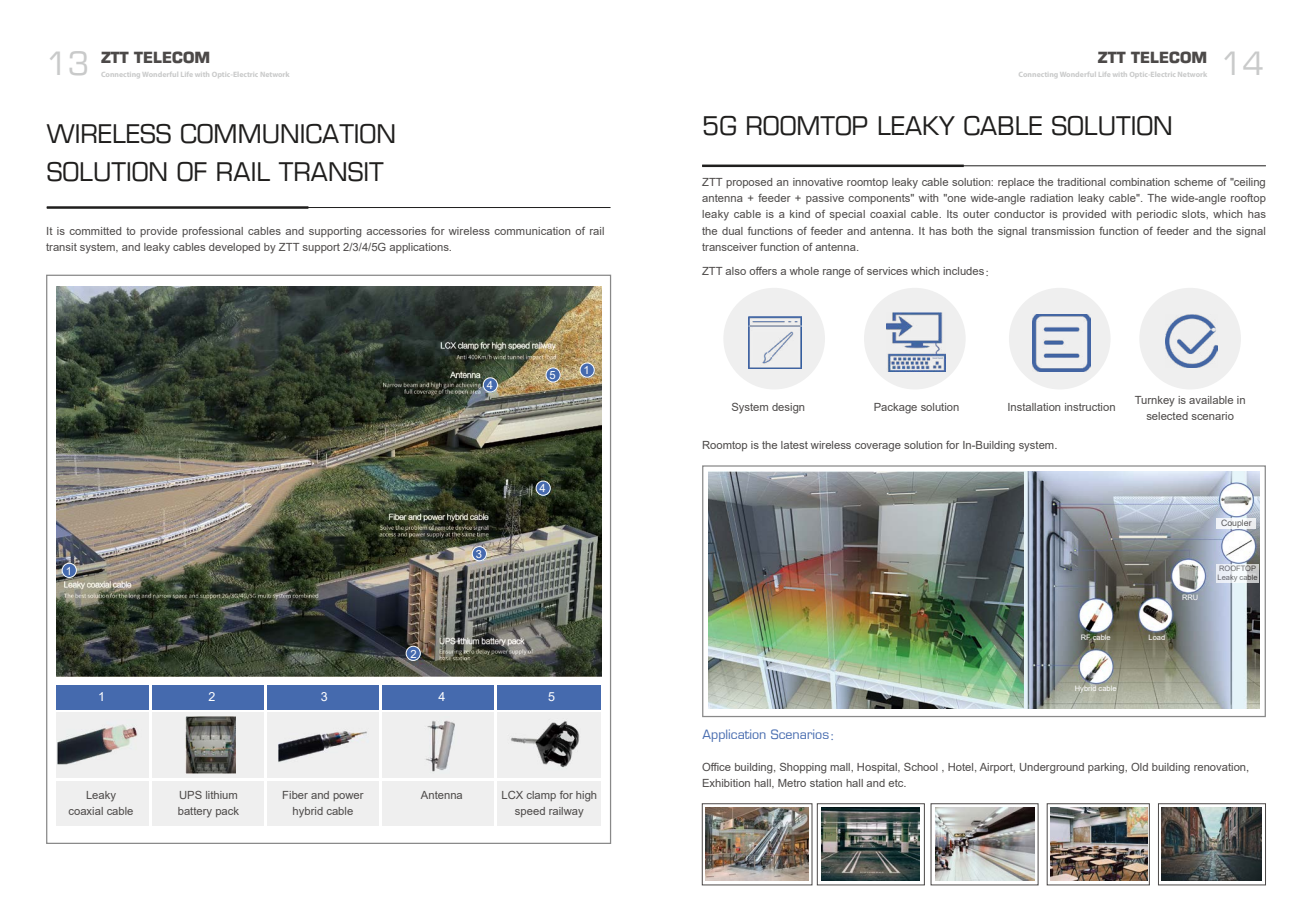
<style>
.page{position:relative;width:1312px;height:922px;background:#fff}
.page>*{position:absolute;margin:0;border:0;box-sizing:border-box;transform-origin:0 0}
.t1{font:31.25px "Eurostile";color:#c9caca}
.t2{font:25px/37.5px "Eurostile";color:#1f1e1d}
.t3{font:700 15px "Eurostile";color:#4c4948}
.t4{font:12.5px "Eurostile";color:#456aae}
.t5{font:12.5px "Arial";color:#fff}
.t6{font:11.25px/16.2px "Arial";color:#4c4948;text-align:center}
.t7{font:11.25px "Arial";color:#fff}
.t8{font:8.75px "Arial";color:#3e3a39}
.t9{font:700 7.75px "Myriad Pro";color:#c9caca}
.t10{font:7.5px "Arial";color:#fff}
.t11{font:7.5px/8.8px "Arial";color:#3e3a39}
.s1{font-family:"Adobe Song Std";font-weight:300}
</style>
<div class="page">
<div style="left:56px;top:712px;width:545px;height:114px;background:#efefef"></div>
<hr style="left:47px;top:207px;width:563px;height:1px;background:#1f1e1d">
<hr style="left:47px;top:206px;width:261px;height:3px;background:#1f1e1d">
<img style="left:56px;top:286px;width:545px;height:390px">
<div style="left:62px;top:563px;width:14px;height:14px;background:#456aae;border-radius:50%"></div>
<div style="left:62px;top:563px;width:15px;height:14px;border:1px solid #fff;border-radius:50%"></div>
<div style="left:580px;top:363px;width:14px;height:14px;background:#456aae;border-radius:50%"></div>
<div style="left:579px;top:362px;width:15px;height:15px;border:1px solid #fff;border-radius:50%"></div>
<div style="left:406px;top:646px;width:14px;height:14px;background:#456aae;border-radius:50%"></div>
<div style="left:406px;top:645px;width:14px;height:15px;border:1px solid #fff;border-radius:50%"></div>
<div style="left:472px;top:546px;width:14px;height:14px;background:#456aae;border-radius:50%"></div>
<div style="left:472px;top:546px;width:14px;height:15px;border:1px solid #fff;border-radius:50%"></div>
<div style="left:536px;top:481px;width:14px;height:14px;background:#456aae;border-radius:50%"></div>
<div style="left:535px;top:480px;width:15px;height:15px;border:1px solid #fff;border-radius:50%"></div>
<div style="left:483px;top:377px;width:14px;height:15px;background:#456aae;border-radius:50%"></div>
<div style="left:483px;top:377px;width:14px;height:15px;border:1px solid #fff;border-radius:50%"></div>
<div style="left:546px;top:368px;width:14px;height:14px;background:#456aae;border-radius:50%"></div>
<div style="left:545px;top:367px;width:15px;height:15px;border:1px solid #fff;border-radius:50%"></div>
<img style="left:58px;top:724px;width:79px;height:40px">
<img style="left:185px;top:716px;width:51px;height:57px">
<img style="left:279px;top:731px;width:88px;height:31px">
<img style="left:426px;top:720px;width:29px;height:52px">
<img style="left:511px;top:721px;width:69px;height:47px">
<div style="left:56px;top:684px;width:545px;height:25px;background:#456aae"></div>
<hr style="left:53px;top:777px;width:549px;height:3px;background:#fff">
<hr style="left:149px;top:683px;width:3px;height:145px;background:#fff">
<hr style="left:264px;top:683px;width:3px;height:145px;background:#fff">
<hr style="left:379px;top:683px;width:2px;height:145px;background:#fff">
<hr style="left:493px;top:683px;width:3px;height:145px;background:#fff">
<div style="left:702px;top:465px;width:563px;height:252px;border:1px solid #898989"></div>
<hr style="left:702px;top:165px;width:563px;height:1px;background:#1f1e1d">
<hr style="left:702px;top:164px;width:261px;height:3px;background:#1f1e1d">
<img style="left:708px;top:471px;width:551px;height:237px">
<svg style="left:1216px;top:518px;width:39px;height:11px"></svg>
<svg style="left:1215px;top:564px;width:43px;height:18px"></svg>
<div style="left:723px;top:288px;width:101px;height:101px;background:#efefef;border-radius:50%"></div>
<div style="left:863px;top:288px;width:102px;height:101px;background:#efefef;border-radius:50%"></div>
<div style="left:1008px;top:288px;width:102px;height:101px;background:#efefef;border-radius:50%"></div>
<div style="left:1138px;top:288px;width:102px;height:101px;background:#efefef;border-radius:50%"></div>
<img style="left:1165px;top:314px;width:51px;height:53px">
<img style="left:748px;top:316px;width:53px;height:52px">
<img style="left:886px;top:312px;width:58px;height:60px">
<img style="left:1032px;top:314px;width:58px;height:57px">
<div style="left:702px;top:803px;width:110px;height:81px;border:1px solid #4c4948"></div>
<div style="left:817px;top:803px;width:107px;height:81px;border:1px solid #4c4948"></div>
<div style="left:1046px;top:803px;width:103px;height:81px;border:1px solid #4c4948"></div>
<div style="left:1157px;top:803px;width:108px;height:81px;border:1px solid #4c4948"></div>
<img style="left:821px;top:807px;width:98px;height:73px">
<img style="left:935px;top:807px;width:99px;height:73px">
<img style="left:1050px;top:807px;width:97px;height:73px">
<img style="left:1161px;top:807px;width:100px;height:73px">
<img style="left:705px;top:807px;width:103px;height:73px">
<h1 class="t1" style="left:46px;top:45px;width:45px">13</h1>
<h3 class="t3" style="left:101px;top:48px;width:111px">ZTT TELECOM</h3>
<p class="t9" style="left:101px;top:69px;width:190px">Connecting Wonderful Life with Optic-Electric Network</p>
<h2 class="t2" style="left:47px;top:116px;width:350px">WIRELESS COMMUNICATION<br>SOLUTION OF RAIL TRANSIT</h2>
<p class="t6" style="left:46px;top:223px;width:560px;text-align:left">It is committed to provide professional cables and supporting accessories for wireless communication of rail transit system, and leaky cables developed by ZTT support 2/3/4/5G applications.</p>
<p class="t7" style="left:486px;top:377px;width:8px">4</p>
<p class="t7" style="left:549px;top:367px;width:8px">5</p>
<p class="t7" style="left:583px;top:362px;width:8px">1</p>
<p class="t7" style="left:66px;top:562px;width:8px">1</p>
<p class="t7" style="left:476px;top:546px;width:8px">3</p>
<p class="t7" style="left:539px;top:480px;width:8px">4</p>
<p class="t7" style="left:410px;top:645px;width:8px">2</p>
<p class="t5" style="left:98px;top:688px;width:8px">1</p>
<p class="t5" style="left:208px;top:688px;width:8px">2</p>
<p class="t5" style="left:321px;top:688px;width:8px">3</p>
<p class="t5" style="left:438px;top:688px;width:8px">4</p>
<p class="t5" style="left:548px;top:688px;width:8px">5</p>
<p class="t6" style="left:68px;top:786px;width:67px">Leaky coaxial cable</p>
<p class="t6" style="left:178px;top:786px;width:63px;text-align:left">UPS lithium battery pack</p>
<p class="t6" style="left:282px;top:786px;width:83px">Fiber and power hybrid cable</p>
<p class="t6" style="left:421px;top:786px;width:43px">Antenna</p>
<p class="t6" style="left:501px;top:786px;width:97px">LCX clamp for high speed railway</p>
<h3 class="t3" style="left:1097px;top:48px;width:111px">ZTT TELECOM</h3>
<p class="t9" style="left:1018px;top:69px;width:190px">Connecting Wonderful Life with Optic-Electric Network</p>
<h2 class="t2" style="left:702px;top:107px;width:472px">5G ROOMTOP LEAKY CABLE SOLUTION</h2>
<h1 class="t1" style="left:1220px;top:45px;width:45px">14</h1>
<p class="t6" style="left:702px;top:173px;width:565px;text-align:justify">ZTT proposed an innovative roomtop leaky cable solution: replace the traditional combination scheme of "ceiling antenna + feeder + passive components" with "one wide-angle radiation leaky cable". The wide-angle rooftop leaky cable is a kind of special coaxial cable. Its outer conductor is provided with periodic slots, which has the dual functions of feeder and antenna. It has both the signal transmission function of feeder and the signal transceiver function of antenna.</p>
<p class="t6" style="left:702px;top:263px;width:295px">ZTT also offers a whole range of services which includes<span class="s1">：</span></p>
<p class="t6" style="left:731px;top:398px;width:75px">System design</p>
<p class="t6" style="left:873px;top:398px;width:87px">Package solution</p>
<p class="t6" style="left:1007px;top:398px;width:110px">Installation instruction</p>
<p class="t6" style="left:1134px;top:392px;width:112px">Turnkey is available in selected scenario</p>
<p class="t6" style="left:702px;top:437px;width:357px">Roomtop is the latest wireless coverage solution for In-Building system.</p>
<p class="t4" style="left:702px;top:727px;width:140px">Application Scenarios<span class="s1">：</span></p>
<p class="t10" style="left:1080px;top:631px;width:32px">RF cable</p>
<p class="t10" style="left:1148px;top:631px;width:18px">Load</p>
<p class="t10" style="left:1181px;top:592px;width:18px">RRU</p>
<p class="t10" style="left:1074px;top:682px;width:43px">Hybrid cable</p>
<p class="t8" style="left:1220px;top:517px;width:32px">Coupler</p>
<p class="t11" style="left:1217px;top:564px;width:42px">ROOFTOP<br>Leaky cable</p>
<p class="t6" style="left:702px;top:758px;width:548px;text-align:left">Office building, Shopping mall, Hospital, School , Hotel, Airport, Underground parking, Old building renovation,<br>Exhibition hall, Metro station hall and etc.</p>
</div>
